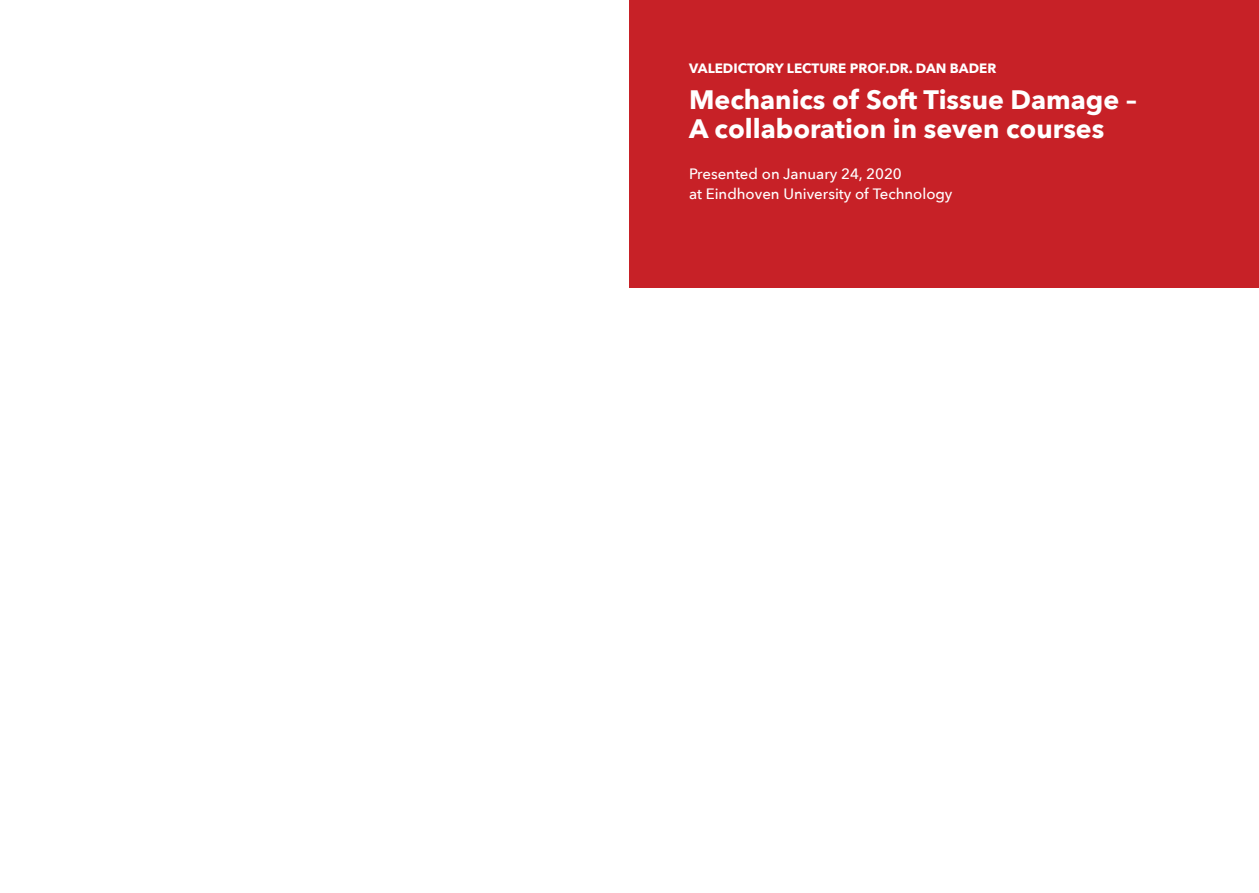
<style>
.page{position:relative;width:1259px;height:893px;background:#fff}
.page>*{position:absolute;margin:0;border:0;box-sizing:border-box;transform-origin:0 0}
.t1{font:700 26.7px/29.2px "Avenir Next";color:#fff}
.t2{font:500 15px/20.2px "Avenir Next";color:#fff}
.t3{font:700 13.5px "Avenir Next";color:#fff}
</style>
<div class="page">
<div style="left:629px;top:0;width:630px;height:287px;background:#c72127"></div>
<p class="t3" style="left:689px;top:57px;width:309px">Valedictory lecture Prof.dr. Dan Bad er</p>
<h1 class="t1" style="left:689px;top:85px;width:449px">Mechanics of Soft Tissue Damage –<br>A collaboration in seven courses</h1>
<p class="t2" style="left:689px;top:163px;width:265px">Presented on January 24, 2020<br>at Eindhoven University of Technology</p>
</div>
